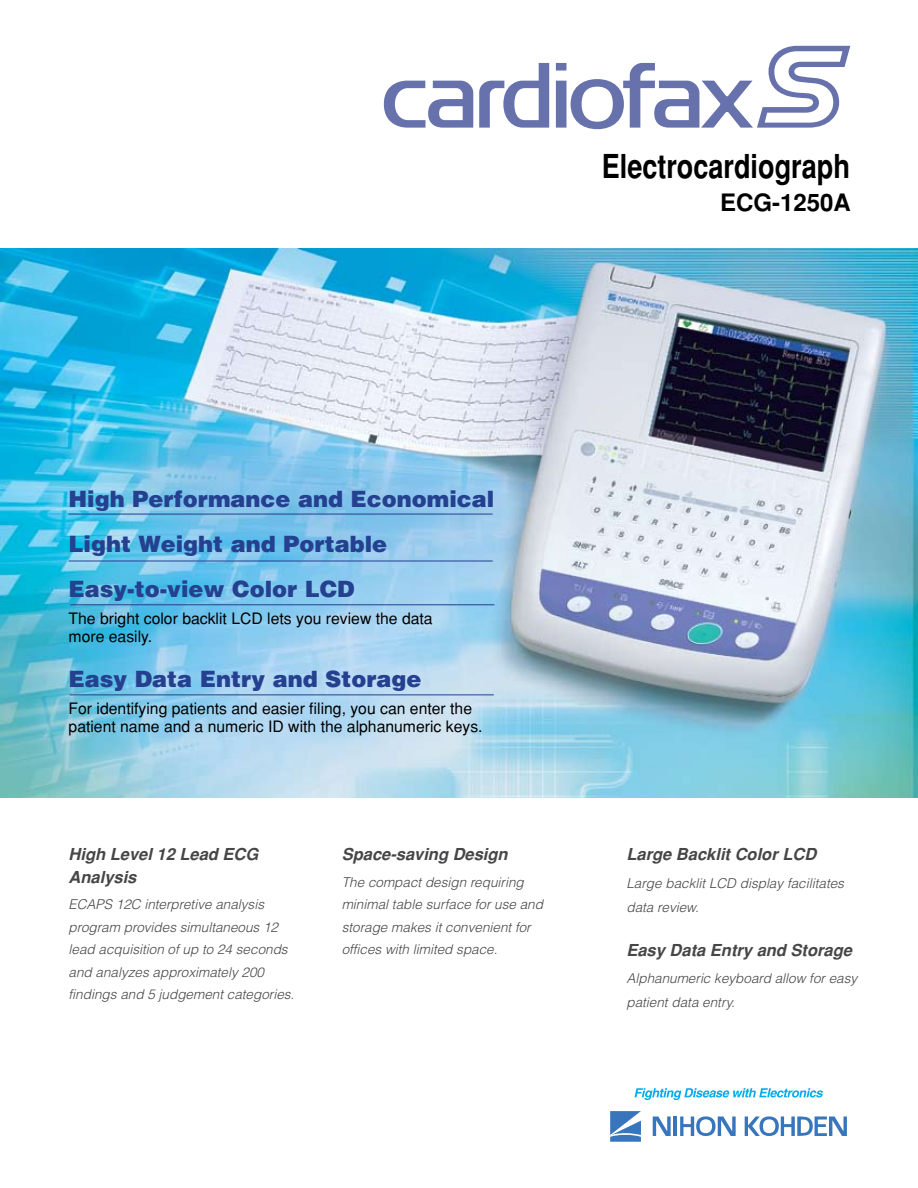
<style>
.page{position:relative;width:918px;height:1188px;background:#fff}
.page>*{position:absolute;margin:0;border:0;box-sizing:border-box;transform-origin:0 0}
.t1{font:700 condensed 33px "Helvetica";color:#000}
.t2{font:700 24px "Helvetica";color:#000}
.t3{font:900 22.5px/45px "Helvetica";color:#24408f}
.t4{font:italic 700 16.5px/22.5px "Helvetica";color:#464648}
.t5{font:15.75px/18px "Helvetica";color:#000}
.t6{font:italic 300 13.5px/22.5px "Helvetica";color:#464648}
</style>
<div class="page">
<svg style="left:384px;top:80px;width:89px;height:48px"></svg>
<svg style="left:479px;top:63px;width:70px;height:65px"></svg>
<svg style="left:556px;top:46px;width:294px;height:83px"></svg>
<img style="left:0;top:249px;width:918px;height:549px">
<svg style="left:653px;top:1116px;width:18px;height:20px"></svg>
<hr style="left:674px;top:1116px;width:3px;height:20px;background:#3776bc">
<svg style="left:610px;top:1111px;width:31px;height:31px"></svg>
<svg style="left:680px;top:1116px;width:56px;height:20px"></svg>
<svg style="left:745px;top:1116px;width:102px;height:20px"></svg>
<svg style="left:635px;top:1088px;width:188px;height:12px"></svg>
<hr style="left:69px;top:514px;width:424px;height:1px;background:#24408f">
<hr style="left:69px;top:561px;width:424px;height:1px;background:#24408f">
<hr style="left:70px;top:604px;width:424px;height:1px;background:#24408f">
<hr style="left:70px;top:694px;width:424px;height:1px;background:#24408f">
<h1 class="t1" style="left:602px;top:147px;width:250px">Electrocardiograph</h1>
<h2 class="t2" style="left:720px;top:188px;width:132px">ECG-1250A</h2>
<h3 class="t3" style="left:69px;top:476px;width:427px">High Performance and Economical<br>Light Weight and Portable<br>Easy-to-view Color LCD</h3>
<p class="t5" style="left:69px;top:610px;width:366px">The bright color backlit LCD lets you review the data more easily.</p>
<h3 class="t3" style="left:69px;top:656px;width:354px">Easy Data Entry and Storage</h3>
<p class="t5" style="left:69px;top:700px;width:416px">For identifying patients and easier filing, you can enter the patient name and a numeric ID with the alphanumeric keys.</p>
<p class="t4" style="left:69px;top:843px;width:191px">High Level 12 Lead ECG<br>Analysis</p>
<p class="t6" style="left:69px;top:893px;width:227px">ECAPS 12C interpretive analysis program provides simultaneous 12 lead acquisition of up to 24 seconds and analyzes approximately 200 findings and 5 judgement categories.</p>
<p class="t4" style="left:342px;top:843px;width:167px">Space-saving Design</p>
<p class="t6" style="left:342px;top:870px;width:203px">The compact design requiring minimal table surface for use and storage makes it convenient for offices with limited space.</p>
<p class="t4" style="left:626px;top:843px;width:191px">Large Backlit Color LCD</p>
<p class="t6" style="left:626px;top:871px;width:219px;line-height:24px">Large backlit LCD display facilitates data review.</p>
<p class="t4" style="left:626px;top:939px;width:227px">Easy Data Entry and Storage</p>
<p class="t6" style="left:626px;top:966px;width:232px;line-height:24px">Alphanumeric keyboard allow for easy patient data entry.</p>
</div>
